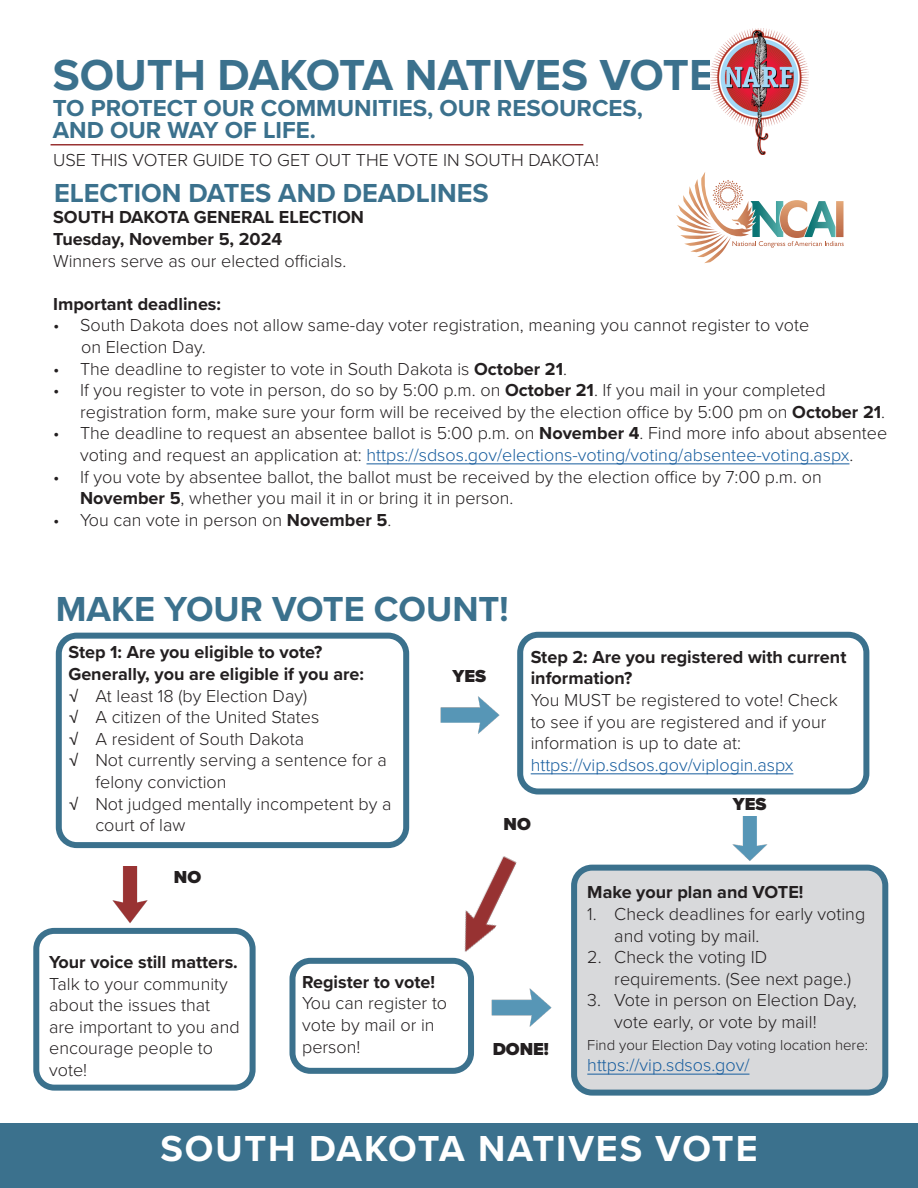
<style>
.page{position:relative;width:918px;height:1188px;background:#fff}
.page>*{position:absolute;margin:0;border:0;box-sizing:border-box;transform-origin:0 0}
.t1{font:700 45px "Proxima Nova";color:#3b718d}
.t2{font:700 37.5px "Proxima Nova";letter-spacing:.05em;color:#fff}
.t3{font:700 36px "Proxima Nova";color:#3b718d}
.t4{font:700 27px "Proxima Nova";color:#3b718d}
.t5{font:700 24px/22.5px "Proxima Nova";color:#3b718d}
.t6{font:300 18px/21.6px "Proxima Nova";color:#231f20}
.t7{font:700 18px/21.6px "Proxima Nova";color:#231f20}
.t8{font:300 18px "Proxima Nova";color:#175d9e}
.t9{font:900 18px "Proxima Nova";color:#231f20}
.t10{font:300 15px "Proxima Nova";color:#231f20}
.s1{font-weight:700}
.s2{color:#175d9e}
.s3{font-family:"Leelawadee UI";font-weight:400}
</style>
<div class="page">
<hr style="left:531px;top:773px;width:262px;height:1px;background:#175d9e">
<img style="left:440px;top:856px;width:77px;height:102px">
<img style="left:732px;top:816px;width:36px;height:45px">
<img style="left:112px;top:867px;width:36px;height:56px">
<img style="left:491px;top:988px;width:61px;height:39px">
<img style="left:440px;top:696px;width:60px;height:38px">
<div style="left:33px;top:928px;width:223px;height:163px;border:6px solid #3b718d;border-radius:18px"></div>
<div style="left:574px;top:868px;width:311px;height:225px;background:#d8d9db;border-radius:18px"></div>
<div style="left:571px;top:865px;width:317px;height:231px;border:6px solid #3b718d;border-radius:18px"></div>
<hr style="left:587px;top:1074px;width:162px;height:1px;background:#175d9e">
<div style="left:0;top:1123px;width:918px;height:65px;background:#3b718d"></div>
<hr style="left:367px;top:464px;width:482px;height:1px;background:#175d9e">
<hr style="left:51px;top:144px;width:532px;height:2px;background:#933">
<img style="left:710px;top:28px;width:98px;height:126px">
<svg style="left:676px;top:172px;width:168px;height:91px"></svg>
<div style="left:56px;top:633px;width:353px;height:215px;border:6px solid #3b718d;border-radius:18px"></div>
<div style="left:517px;top:632px;width:352px;height:162px;border:6px solid #3b718d;border-radius:18px"></div>
<div style="left:290px;top:958px;width:184px;height:116px;border:6px solid #3b718d;border-radius:18px"></div>
<p class="t1" style="left:53px;top:41px;width:664px">SOUTH DAKOTA NATIVES VOTE</p>
<p class="t5" style="left:53px;top:96px;width:592px">TO PROTECT OUR COMMUNITIES, OUR RESOURCES,<br>AND OUR WAY OF LIFE.</p>
<p class="t6" style="left:53px;top:148px;width:547px">USE THIS VOTER GUIDE TO GET OUT THE VOTE IN SOUTH DAKOTA!</p>
<p class="t4" style="left:54px;top:172px;width:436px">ELECTION DATES AND DEADLINES</p>
<p class="t7" style="left:53px;top:206px;width:312px">SOUTH DAKOTA GENERAL ELECTION</p>
<p class="t7" style="left:53px;top:228px;width:231px">Tuesday, November 5, 2024</p>
<p class="t6" style="left:53px;top:249px;width:295px">Winners serve as our elected officials.</p>
<p class="t7" style="left:53px;top:293px;width:169px">Important deadlines:</p>
<p class="t6" style="left:53px;top:314px;width:758px">• South Dakota does not allow same-day voter registration, meaning you cannot register to vote</p>
<p class="t6" style="left:81px;top:335px;width:126px">on Election Day.</p>
<p class="t6" style="left:53px;top:357px;width:515px">• The deadline to register to vote in South Dakota is <span class="s1">October 21</span>.</p>
<p class="t6" style="left:80px;top:378px;width:807px;text-indent:-27px">• If you register to vote in person, do so by 5:00 p.m. on <span class="s1">October 21</span>. If you mail in your completed registration form, make sure your form will be received by the election office by 5:00 pm on <span class="s1">October 21</span>.</p>
<p class="t6" style="left:53px;top:422px;width:836px;text-align:center">• The deadline to request an absentee ballot is 5:00 p.m. on <span class="s1">November 4</span>. Find more info about absentee voting and request an application at: <span class="s2">https://sdsos.gov/elections-voting/voting/absentee-voting.aspx</span>.</p>
<p class="t6" style="left:80px;top:465px;width:743px;text-indent:-27px">• If you vote by absentee ballot, the ballot must be received by the election office by 7:00 p.m. on<br><span class="s1">November 5</span>, whether you mail it in or bring it in person.</p>
<p class="t6" style="left:53px;top:508px;width:340px">• You can vote in person on <span class="s1">November 5</span>.</p>
<p class="t3" style="left:56px;top:582px;width:455px">MAKE YOUR VOTE COUNT!</p>
<p class="t7" style="left:68px;top:641px;width:256px">Step 1: Are you eligible to vote?</p>
<p class="t7" style="left:68px;top:663px;width:297px">Generally, you are eligible if you are:</p>
<p class="t6" style="left:68px;top:684px;width:240px"><span class="s3">√</span> At least 18 (by Election Day)</p>
<p class="t6" style="left:68px;top:705px;width:253px"><span class="s3">√</span> A citizen of the United States</p>
<p class="t6" style="left:68px;top:727px;width:237px"><span class="s3">√</span> A resident of South Dakota</p>
<p class="t6" style="left:95px;top:749px;width:293px;text-indent:-27px"><span class="s3">√</span> Not currently serving a sentence for a felony conviction</p>
<p class="t6" style="left:95px;top:792px;width:298px;text-indent:-27px"><span class="s3">√</span> Not judged mentally incompetent by a court of law</p>
<p class="t7" style="left:531px;top:646px;width:317px">Step 2: Are you registered with current information?</p>
<p class="t6" style="left:531px;top:688px;width:309px">You MUST be registered to vote! Check to see if you are registered and if your information is up to date at:</p>
<p class="t8" style="left:531px;top:751px;width:264px">https://vip.sdsos.gov/viplogin.aspx</p>
<p class="t9" style="left:453px;top:662px;width:35px">YES</p>
<p class="t9" style="left:733px;top:790px;width:35px">YES</p>
<p class="t9" style="left:504px;top:811px;width:29px">NO</p>
<p class="t9" style="left:174px;top:864px;width:29px">NO</p>
<p class="t7" style="left:49px;top:951px;width:190px">Your voice still matters.</p>
<p class="t6" style="left:49px;top:972px;width:192px">Talk to your community about the issues that are important to you and encourage people to vote!</p>
<p class="t7" style="left:302px;top:971px;width:135px">Register to vote!</p>
<p class="t6" style="left:302px;top:992px;width:147px">You can register to vote by mail or in person!</p>
<p class="t9" style="left:493px;top:1035px;width:58px">DONE!</p>
<p class="t7" style="left:587px;top:881px;width:218px">Make your plan and VOTE!</p>
<p class="t6" style="left:614px;top:902px;width:252px;text-indent:-27px">1. Check deadlines for early voting and voting by mail.</p>
<p class="t6" style="left:614px;top:945px;width:238px;text-indent:-27px">2. Check the voting ID requirements. (See next page.)</p>
<p class="t6" style="left:614px;top:989px;width:244px;text-indent:-27px">3. Vote in person on Election Day, vote early, or vote by mail!</p>
<p class="t10" style="left:587px;top:1033px;width:282px">Find your Election Day voting location here:</p>
<p class="t8" style="left:587px;top:1052px;width:164px">https://vip.sdsos.gov/</p>
<p class="t2" style="left:160px;top:1120px;width:599px">SOUTH DAKOTA NATIVES VOTE</p>
</div>
